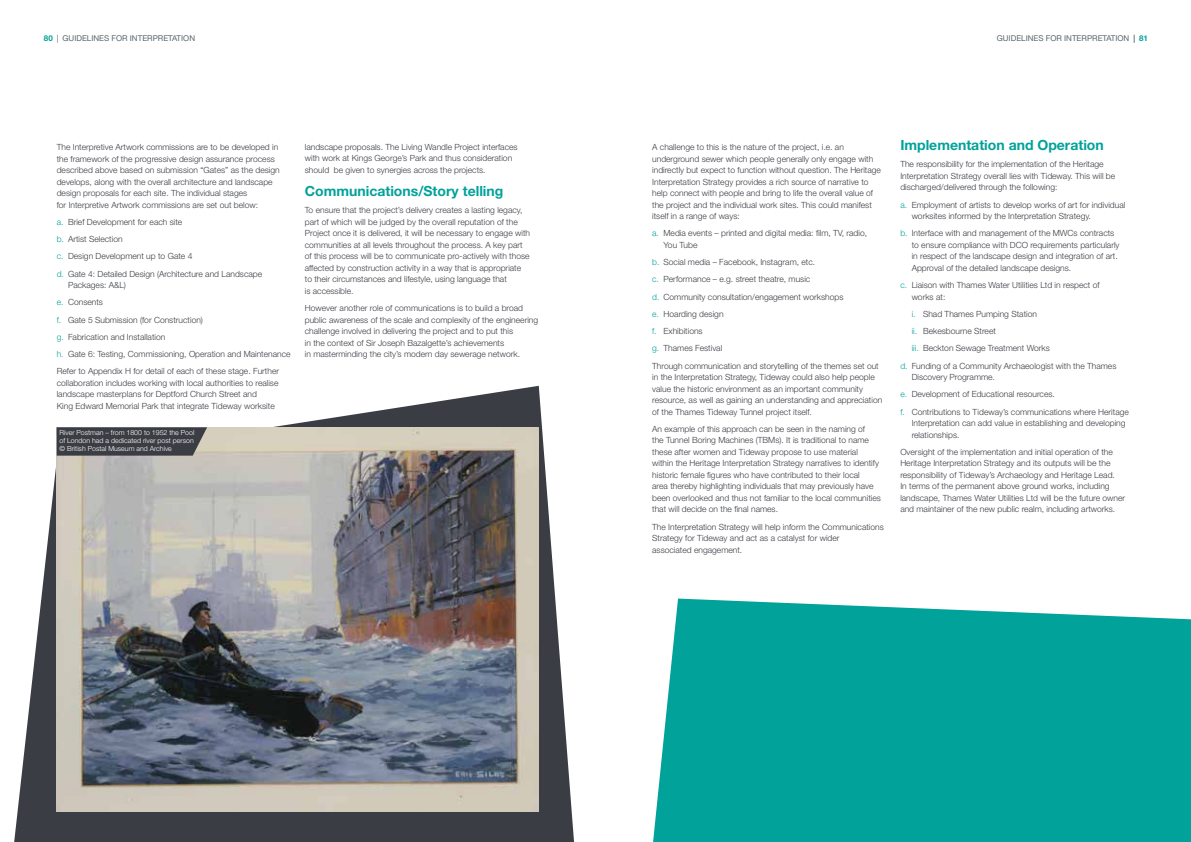
<style>
.page{position:relative;width:1191px;height:842px;background:#fff}
.page>*{position:absolute;margin:0;border:0;box-sizing:border-box;transform-origin:0 0}
.t1{font:700 14px "Helvetica Neue LT Std";color:#00a29a}
.t2{font:300 8.5px/11.5px "Helvetica Neue LT Std";color:#3b3d44}
.t3{font:8px "Helvetica Neue LT Std";color:#58666d}
.t4{font:300 7px/8px "Helvetica Neue LT Std";color:#fff;text-align:justify}
.s1{font-weight:700;color:#00a29a}
.s2{font-weight:700}
.s3{color:#00a29a}
</style>
<div class="page">
<div style="left:653px;top:599px;width:538px;height:243px;background:#00a29a"></div>
<svg style="left:14px;top:386px;width:560px;height:456px;fill:#3c3e45"></svg>
<img style="left:57px;top:427px;width:482px;height:384px">
<svg style="left:57px;top:427px;width:150px;height:29px;background:#45464b"></svg>
<p class="t3" style="left:44px;top:33px;width:153px"><span class="s1">80</span> | GUIDELINES FOR I NTERPRETATION</p>
<p class="t3" style="left:996px;top:33px;width:153px">GUIDELINES FOR I NTERPRETATION <span class="s2">|</span> <span class="s1">81</span></p>
<p class="t2" style="left:57px;top:141px;width:224px">The Interpretive Artwork commissions are to be developed in the framework of the progressive design assurance process described above based on submission “Gates” as the design develops, along with the overall architecture and landscape design proposals for each site. The individual stages<br>for Interpretive Artwork commissions are set out below:</p>
<p class="t2" style="left:57px;top:213px;width:207px;line-height:17.2px"><span class="s3">a.</span> Brief Development for each site<br><span class="s3">b.</span> Artist Selection<br><span class="s3">c.</span> Design Development up to Gate 4<br><span class="s3">d.</span> Gate 4: Detailed Design (Architecture and Landscape</p>
<p class="t2" style="left:57px;top:276px;width:235px;line-height:17.2px;text-indent:11px">Packages: A&amp;L)<br><span class="s3">e.</span> Consents<br><span class="s3">f.</span> Gate 5 Submission (for Construction)<br><span class="s3">g.</span> Fabrication and Installation<br><span class="s3">h.</span> Gate 6: Testing, Commissioning, Operation and Maintenance Refer to Appendix H for detail of each of these stage. Further</p>
<p class="t2" style="left:57px;top:377px;width:223px">collaboration includes working with local authorities to realise landscape masterplans for Deptford Church Street and<br>King Edward Memorial Park that integrate Tideway worksite</p>
<p class="t4" style="left:60px;top:428px;width:136px">River Postman – from 1800 to 1952 the Pool of London had a dedicated river post person © British Postal Museum and Archive</p>
<p class="t2" style="left:305px;top:141px;width:214px">landscape proposals. The Living Wandle Project interfaces with work at Kings George’s Park and thus consideration should be given to synergies across the projects.</p>
<h1 class="t1" style="left:305px;top:182px;width:200px">Communications/Story telling</h1>
<p class="t2" style="left:305px;top:204px;width:227px">To ensure that the project’s delivery creates a lasting legacy, part of which will be judged by the overall reputation of the Project once it is delivered, it will be necessary to engage with communities at all levels throughout the process. A key part of this process will be to communicate pro-actively with those affected by construction activity in a way that is appropriate to their circumstances and lifestyle, using language that<br>is accessible.</p>
<p class="t2" style="left:305px;top:302px;width:235px">However another role of communications is to build a broad public awareness of the scale and complexity of the engineering challenge involved in delivering the project and to put this<br>in the context of Sir Joseph Bazalgette’s achievements<br>in masterminding the city’s modern day sewerage network.</p>
<p class="t2" style="left:652px;top:141px;width:230px">A challenge to this is the nature of the project, i.e. an underground sewer which people generally only engage with indirectly but expect to function without question. The Heritage Interpretation Strategy provides a rich source of narrative to help connect with people and bring to life the overall value of the project and the individual work sites. This could manifest itself in a range of ways:</p>
<p class="t2" style="left:663px;top:227px;width:205px;text-indent:-11px"><span class="s3">a.</span> Media events – printed and digital media: film, TV, radio,<br>You Tube</p>
<p class="t2" style="left:652px;top:253px;width:228px;line-height:17.2px"><span class="s3">b.</span> Social media – Facebook, Instagram, etc.<br><span class="s3">c.</span> Performance – e.g. street theatre, music<br><span class="s3">d.</span> Community consultation/engagement workshops<br><span class="s3">e.</span> Hoarding design<br><span class="s3">f.</span> Exhibitions<br><span class="s3">g.</span> Thames Festival<br>Through communication and storytelling of the themes set out</p>
<p class="t2" style="left:652px;top:371px;width:232px">in the Interpretation Strategy, Tideway could also help people value the historic environment as an important community resource, as well as gaining an understanding and appreciation of the Thames Tideway Tunnel project itself.</p>
<p class="t2" style="left:652px;top:423px;width:230px">An example of this approach can be seen in the naming of<br>the Tunnel Boring Machines (TBMs). It is traditional to name these after women and Tideway propose to use material within the Heritage Interpretation Strategy narratives to identify historic female figures who have contributed to their local<br>area thereby highlighting individuals that may previously have been overlooked and thus not familiar to the local communities that will decide on the final names.</p>
<p class="t2" style="left:652px;top:521px;width:233px">The Interpretation Strategy will help inform the Communications<br>Strategy for Tideway and act as a catalyst for wider<br>associated engagement.</p>
<h1 class="t1" style="left:900px;top:136px;width:205px">Implementation and Operation</h1>
<p class="t2" style="left:900px;top:158px;width:216px">The responsibility for the implementation of the Heritage<br>Interpretation Strategy overall lies with Tideway. This will be discharged/delivered through the following:</p>
<p class="t2" style="left:911px;top:199px;width:215px;text-indent:-11px"><span class="s3">a.</span> Employment of artists to develop works of art for individual worksites informed by the Interpretation Strategy.</p>
<p class="t2" style="left:911px;top:227px;width:209px;text-indent:-11px"><span class="s3">b.</span> Interface with and management of the MWCs contracts to ensure compliance with DCO requirements particularly in respect of the landscape design and integration of art.<br>Approval of the detailed landscape designs.</p>
<p class="t2" style="left:911px;top:279px;width:189px;text-indent:-11px"><span class="s3">c.</span> Liaison with Thames Water Utilities Ltd in respect of works at:</p>
<p class="t2" style="left:911px;top:308px;width:127px"><span class="s3">i.</span> Shad Thames Pumping Station</p>
<p class="t2" style="left:911px;top:325px;width:86px"><span class="s3">ii.</span> Bekesbourne Street</p>
<p class="t2" style="left:911px;top:342px;width:140px"><span class="s3">iii.</span> Beckton Sewage Treatment Works</p>
<p class="t2" style="left:900px;top:360px;width:218px"><span class="s3">d.</span> Funding of a Community Archaeologist with the Thames</p>
<p class="t2" style="left:900px;top:368px;width:230px;line-height:17.2px;text-indent:11px">Discovery Programme.<br><span class="s3">e.</span> Development of Educational resources.<br><span class="s3">f.</span> Contributions to Tideway’s communications where Heritage</p>
<p class="t2" style="left:911px;top:417px;width:215px">Interpretation can add value in establishing and developing relationships.</p>
<p class="t2" style="left:900px;top:446px;width:226px">Oversight of the implementation and initial operation of the Heritage Interpretation Strategy and its outputs will be the responsibility of Tideway’s Archaeology and Heritage Lead.<br>In terms of the permanent above ground works, including landscape, Thames Water Utilities Ltd will be the future owner and maintainer of the new public realm, including artworks.</p>
</div>
